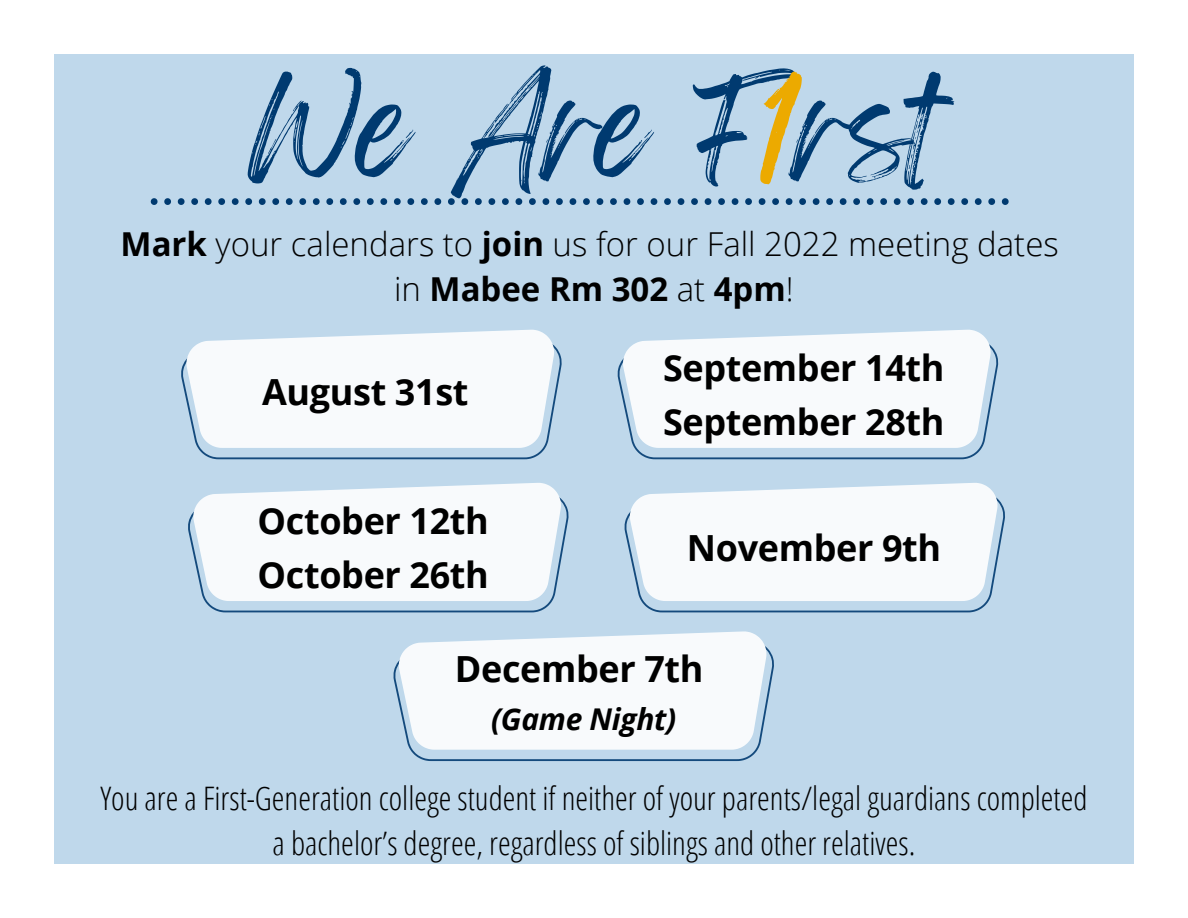
<style>
.page{position:relative;width:1188px;height:918px;background:#fff}
.page>*{position:absolute;margin:0;border:0;box-sizing:border-box;transform-origin:0 0}
.t1{font:114px "Feeling Passionate";color:#003a70}
.t2{font:700 36px/54px "Open Sans";letter-spacing:-.01em;color:#000}
.t3{font:300 33px/45px "Open Sans";color:#000;text-align:center}
.t4{font:300 32.4px/45px "Open Sans Condensed";color:#000;text-align:center}
.t5{font:italic 700 30px "Open Sans";letter-spacing:-.01em;color:#000}
.s1{color:#ecaa00}
.s2{font-weight:700}
</style>
<div class="page">
<div style="left:54px;top:54px;width:1080px;height:810px;background:#bfd8eb"></div>
<svg style="left:151px;top:198px;width:858px;height:7px"></svg>
<svg style="left:617px;top:346px;width:381px;height:113px"></svg>
<svg style="left:623px;top:330px;width:368px;height:118px"></svg>
<svg style="left:181px;top:345px;width:381px;height:114px"></svg>
<svg style="left:186px;top:330px;width:368px;height:118px"></svg>
<svg style="left:624px;top:499px;width:381px;height:113px"></svg>
<svg style="left:630px;top:483px;width:368px;height:118px"></svg>
<svg style="left:188px;top:498px;width:381px;height:114px"></svg>
<svg style="left:193px;top:483px;width:368px;height:118px"></svg>
<svg style="left:393px;top:647px;width:381px;height:114px"></svg>
<svg style="left:399px;top:631px;width:367px;height:119px;fill:#f8fafc"></svg>
<h1 class="t1" style="left:247px;top:37px;width:693px">We Are F<span class="s1">1</span>rst</h1>
<p class="t3" style="left:121px;top:220px;width:940px"><span class="s2">Mark</span> your calendars to <span class="s2">join</span> us for our Fall 2022 meeting dates in <span class="s2">Mabee Rm 302</span> at <span class="s2">4pm</span>!</p>
<p class="t2" style="left:262px;top:364px;width:208px">August 31st</p>
<p class="t2" style="left:258px;top:493px;width:233px">October 12th<br>October 26th</p>
<p class="t2" style="left:663px;top:340px;width:283px">September 14th<br>September 28th</p>
<p class="t2" style="left:687px;top:520px;width:256px">November 9th</p>
<p class="t2" style="left:455px;top:641px;width:250px">December 7th</p>
<p class="t5" style="left:491px;top:698px;width:187px">(Game Night)</p>
<p class="t4" style="left:100px;top:775px;width:989px">You are a First-Generation college student if neither of your parents/legal guardians completed a bachelor’s degree, regardless of siblings and other relatives.</p>
</div>
